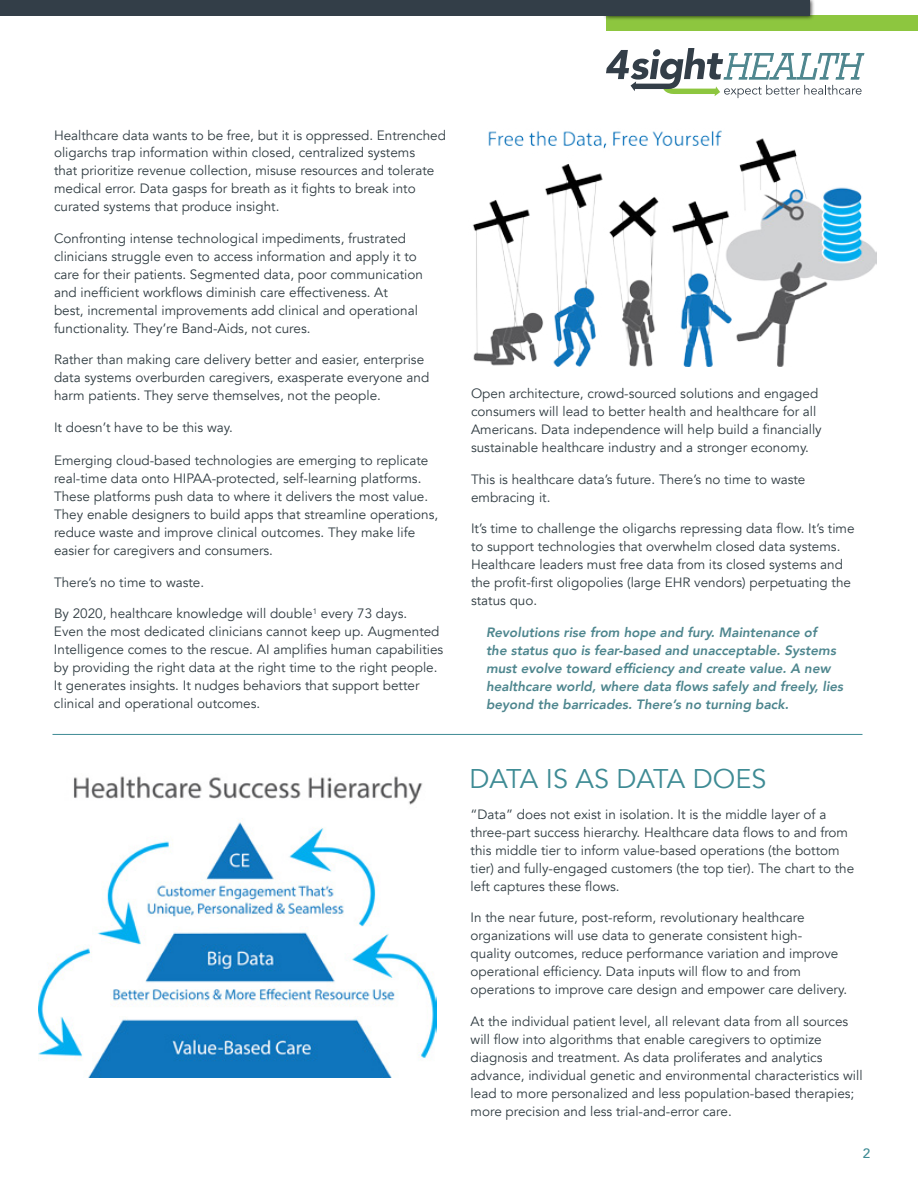
<style>
.page{position:relative;width:918px;height:1188px;background:#fff}
.page>*{position:absolute;margin:0;border:0;box-sizing:border-box;transform-origin:0 0}
.t1{font:27px "Avenir";color:#3e8b94}
.t2{font:13.5px/18px "Avenir";color:#303c42}
.t3{font:italic 800 13.5px/18px "Avenir";color:#4e868e}
.t4{font:500 13.5px "Avenir";color:#3e8b94}
</style>
<div class="page">
<img style="left:472px;top:130px;width:405px;height:236px">
<svg style="left:606px;top:48px;width:258px;height:50px"></svg>
<div style="left:606px;top:16px;width:312px;height:15px;background:#8dc63f"></div>
<div style="left:604px;top:0;width:211px;height:21px;background:#000;opacity:.75"></div>
<div style="left:0;top:0;width:810px;height:16px;background:#333e48"></div>
<img style="left:39px;top:776px;width:398px;height:301px">
<hr style="left:52px;top:734px;width:810px;height:1px;background:#3e8b94">
<p class="t2" style="left:54px;top:126px;width:393px">Healthcare data wants to be free, but it is oppressed. Entrenched oligarchs trap information within closed, centralized systems<br>that prioritize revenue collection, misuse resources and tolerate medical error. Data gasps for breath as it fights to break into curated systems that produce insight.</p>
<p class="t2" style="left:54px;top:230px;width:370px">Confronting intense technological impediments, frustrated clinicians struggle even to access information and apply it to care for their patients. Segmented data, poor communication and inefficient workflows diminish care effectiveness. At<br>best, incremental improvements add clinical and operational functionality. They’re Band-Aids, not cures.</p>
<p class="t2" style="left:54px;top:351px;width:377px">Rather than making care delivery better and easier, enterprise data systems overburden caregivers, exasperate everyone and harm patients. They serve themselves, not the people.</p>
<p class="t2" style="left:54px;top:419px;width:180px">It doesn’t have to be this way.</p>
<p class="t2" style="left:54px;top:452px;width:386px">Emerging cloud-based technologies are emerging to replicate real-time data onto HIPAA-protected, self-learning platforms.<br>These platforms push data to where it delivers the most value.<br>They enable designers to build apps that streamline operations, reduce waste and improve clinical outcomes. They make life easier for caregivers and consumers.</p>
<p class="t2" style="left:54px;top:573px;width:152px">There’s no time to waste.</p>
<p class="t2" style="left:54px;top:605px;width:391px">By 2020, healthcare knowledge will double<sup>1</sup> every 73 days.<br>Even the most dedicated clinicians cannot keep up. Augmented Intelligence comes to the rescue. AI amplifies human capabilities by providing the right data at the right time to the right people.<br>It generates insights. It nudges behaviors that support better clinical and operational outcomes.</p>
<p class="t2" style="left:471px;top:385px;width:352px">Open architecture, crowd-sourced solutions and engaged consumers will lead to better health and healthcare for all Americans. Data independence will help build a financially sustainable healthcare industry and a stronger economy.</p>
<p class="t2" style="left:471px;top:470px;width:336px">This is healthcare data’s future. There’s no time to waste embracing it.</p>
<p class="t2" style="left:471px;top:520px;width:385px">It’s time to challenge the oligarchs repressing data flow. It’s time to support technologies that overwhelm closed data systems.<br>Healthcare leaders must free data from its closed systems and the profit-first oligopolies (large EHR vendors) perpetuating the status quo.</p>
<p class="t3" style="left:486px;top:623px;width:359px">Revolutions rise from hope and fury. Maintenance of<br>the status quo is fear-based and unacceptable. Systems must evolve toward efficiency and create value. A new healthcare world, where data flows safely and freely, lies beyond the barricades. There’s no turning back.</p>
<h1 class="t1" style="left:470px;top:762px;width:298px">DATA IS AS DATA DOES</h1>
<p class="t2" style="left:471px;top:806px;width:385px">“Data” does not exist in isolation. It is the middle layer of a three-part success hierarchy. Healthcare data flows to and from this middle tier to inform value-based operations (the bottom tier) and fully-engaged customers (the top tier). The chart to the left captures these flows.</p>
<p class="t2" style="left:471px;top:909px;width:378px">In the near future, post-reform, revolutionary healthcare organizations will use data to generate consistent high-<br>quality outcomes, reduce performance variation and improve operational efficiency. Data inputs will flow to and from operations to improve care design and empower care delivery.</p>
<p class="t2" style="left:471px;top:1013px;width:393px">At the individual patient level, all relevant data from all sources will flow into algorithms that enable caregivers to optimize diagnosis and treatment. As data proliferates and analytics advance, individual genetic and environmental characteristics will lead to more personalized and less population-based therapies; more precision and less trial-and-error care.</p>
<p class="t4" style="left:863px;top:1142px;width:9px">2</p>
</div>
